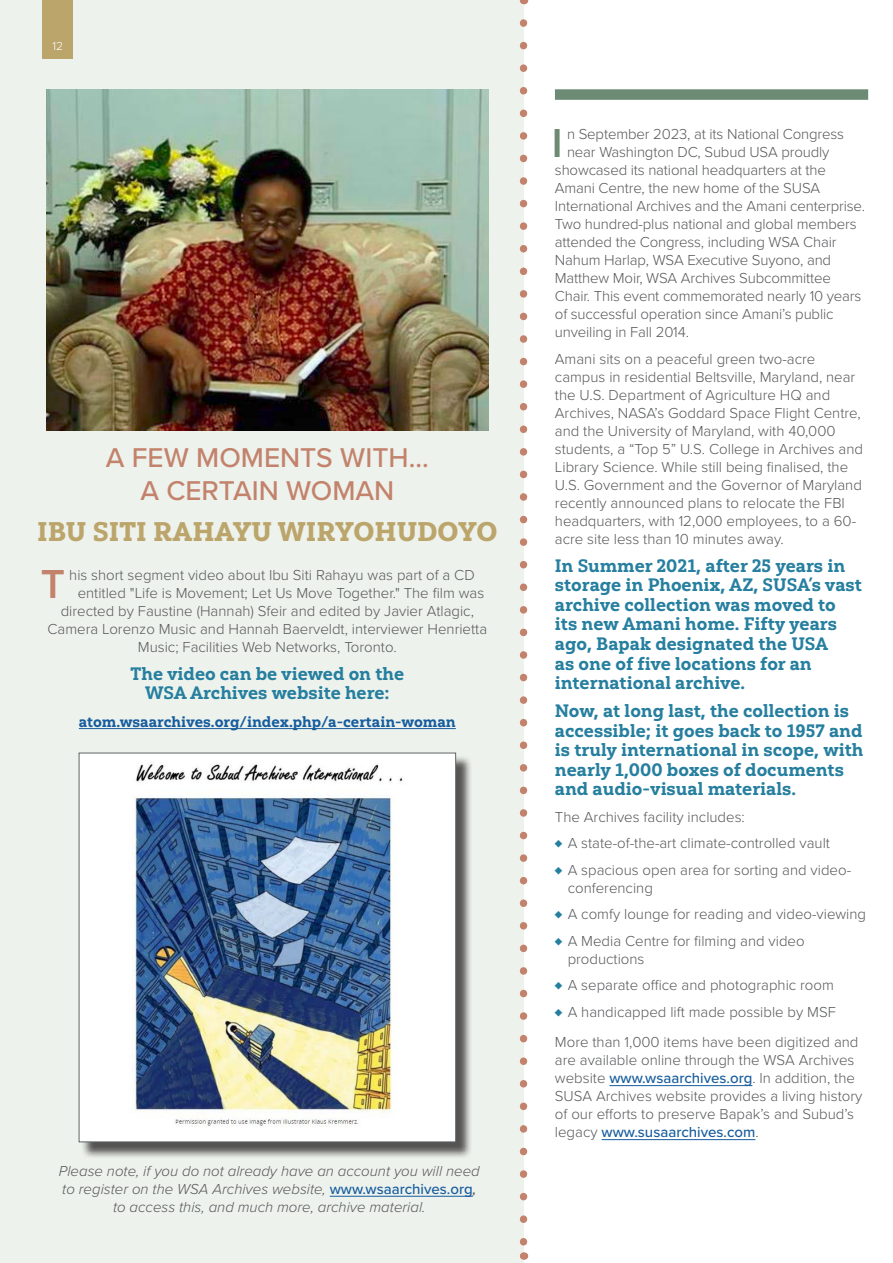
<style>
.page{position:relative;width:893px;height:1263px;background:#fff}
.page>*{position:absolute;margin:0;border:0;box-sizing:border-box;transform-origin:0 0}
.Drop_cap_text{font:600 42px "Proxima Nova";color:#6d8a75}
.Drop_cap_text-2{font:600 42px "Proxima Nova";color:#c3826c}
.t1{font:500 28.2px/33.8px "Proxima Nova";color:#c3826c;text-align:center}
.t2{font:27px "Yorkten Slab Nor Bla";color:#bba56b}
.Pull_out_text{font:18px/19.5px "Yorkten Slab Nor Ex B";color:#267f9f}
.Body_text{font:300 15px/18px "Proxima Nova";color:#57585a}
.Drop_cap_text-3{font:300 15px "Proxima Nova";letter-spacing:-.01em;color:#57585a}
.Body_text-2{font:italic 300 15px/18px "Proxima Nova";color:#57585a;text-align:center}
.Pull_out_text-2{font:15px "Yorkten Slab Nor Ex B";color:#175d9e}
.t3{font:300 12px "Proxima Nova";color:#fff}
.s1{font-weight:500;font-style:normal;color:#175d9e}
.s2{font-weight:500}
.s3{color:#267f9f}
.s4{font-weight:500;color:#175d9e}
</style>
<div class="page">
<div style="left:0;top:0;width:523px;height:1263px;background:#edf2ec"></div>
<hr style="left:609px;top:1085px;width:143px;height:1px;background:#175d9e">
<hr style="left:601px;top:1139px;width:154px;height:1px;background:#175d9e">
<svg style="left:520px;top:23px;width:7px;height:1222px"></svg>
<img style="left:46px;top:89px;width:442px;height:342px">
<hr style="left:79px;top:728px;width:377px;height:1px;background:#175d9e">
<div style="left:81px;top:755px;width:391px;height:404px;background:#231f20;opacity:.75"></div>
<img style="left:81px;top:755px;width:373px;height:385px">
<div style="left:79px;top:753px;width:377px;height:389px;border:1px solid #606466"></div>
<hr style="left:330px;top:1196px;width:143px;height:1px;background:#175d9e">
<div style="left:555px;top:89px;width:313px;height:11px;background:#6d8a75"></div>
<div style="left:43px;top:0;width:30px;height:58px;background:#bba56b"></div>
<p class="t3" style="left:52px;top:37px;width:12px">12</p>
<p class="t1" style="left:106px;top:439px;width:324px">A FEW MOMENTS WITH...<br>A CERTAIN WOMAN</p>
<p class="t2" style="left:37px;top:515px;width:462px">IBU SITI RAHAYU WIRYOHUDOYO</p>
<p class="Drop_cap_text-2" style="left:41px;top:552px;width:26px">T</p>
<p class="Drop_cap_text-3" style="left:69px;top:563px;width:407px">his short segment video about Ibu Siti Rahayu was part of a CD</p>
<p class="Drop_cap_text-3" style="left:78px;top:581px;width:408px">entitled "Life is Movement; Let Us Move Together." The film was</p>
<p class="Drop_cap_text-3" style="left:61px;top:599px;width:415px">directed by Faustine (Hannah) Sfeir and edited by Javier Atlagic,</p>
<p class="Drop_cap_text-3" style="left:48px;top:617px;width:441px">Camera Lorenzo Music and Hannah Baerveldt, interviewer Henrietta</p>
<p class="Drop_cap_text-3" style="left:138px;top:635px;width:260px">Music; Facilities Web Networks, Toronto.</p>
<p class="Pull_out_text" style="left:131px;top:663px;width:275px;text-align:center">The video can be viewed on the<br>WSA Archives website here:</p>
<p class="Pull_out_text-2" style="left:79px;top:712px;width:378px">atom.wsaarchives.org/index.php/a-certain-woman</p>
<p class="Body_text-2" style="left:59px;top:1161px;width:422px">Please note, if you do not already have an account you will need to register on the WSA Archives website, <span class="s1">www.wsaarchives.org</span><span class="s2">, </span>to access this, and much more, archive material.</p>
<p class="Drop_cap_text" style="left:552px;top:112px;width:12px">I</p>
<p class="Drop_cap_text-3" style="left:567px;top:123px;width:279px">n September 2023, at its National Congress</p>
<p class="Drop_cap_text-3" style="left:567px;top:141px;width:264px">near Washington DC, Subud USA proudly</p>
<p class="Drop_cap_text-3" style="left:555px;top:159px;width:273px">showcased its national headquarters at the</p>
<p class="Drop_cap_text-3" style="left:555px;top:177px;width:267px">Amani Centre, the new home of the SUSA</p>
<p class="Drop_cap_text-3" style="left:555px;top:195px;width:312px">International Archives and the Amani centerprise.</p>
<p class="Drop_cap_text-3" style="left:555px;top:213px;width:303px">Two hundred-plus national and global members</p>
<p class="Drop_cap_text-3" style="left:555px;top:231px;width:283px">attended the Congress, including WSA Chair</p>
<p class="Drop_cap_text-3" style="left:555px;top:249px;width:278px">Nahum Harlap, WSA Executive Suyono, and</p>
<p class="Drop_cap_text-3" style="left:555px;top:267px;width:278px">Matthew Moir, WSA Archives Subcommittee</p>
<p class="Drop_cap_text-3" style="left:555px;top:285px;width:308px">Chair. This event commemorated nearly 10 years</p>
<p class="Drop_cap_text-3" style="left:555px;top:303px;width:280px">of successful operation since Amani’s public</p>
<p class="Drop_cap_text-3" style="left:555px;top:321px;width:136px">unveiling in Fall 2014.</p>
<p class="Body_text" style="left:555px;top:349px;width:310px">Amani sits on a peaceful green two-acre campus in residential Beltsville, Maryland, near the U.S. Department of Agriculture HQ and Archives, NASA’s Goddard Space Flight Centre, and the University of Maryland, with 40,000 students, a “Top 5” U.S. College in Archives and Library Science. While still being finalised, the U.S. Government and the Governor of Maryland recently announced plans to relocate the FBI headquarters, with 12,000 employees, to a 60- acre site less than 10 minutes away.</p>
<p class="Pull_out_text" style="left:555px;top:556px;width:308px">In Summer 2021, after 25 years in storage in Phoenix, AZ, SUSA’s vast archive collection was moved to its new Amani home. Fifty years ago, Bapak designated the USA<br>as one of five locations for an international archive.</p>
<p class="Pull_out_text" style="left:555px;top:701px;width:310px">Now, at long last, the collection is accessible; it goes back to 1957 and is truly international in scope, with nearly 1,000 boxes of documents and audio-visual materials.</p>
<p class="Body_text" style="left:555px;top:807px;width:191px">The Archives facility includes:</p>
<p class="Body_text" style="left:555px;top:833px;width:277px"><span class="s3">♦</span> A state-of-the-art climate-controlled vault</p>
<p class="Body_text" style="left:568px;top:860px;width:285px;text-indent:-13px"><span class="s3">♦</span> A spacious open area for sorting and video&shy;conferencing</p>
<p class="Body_text" style="left:555px;top:904px;width:313px"><span class="s3">♦</span> A comfy lounge for reading and video-viewing</p>
<p class="Body_text" style="left:568px;top:931px;width:238px;text-indent:-13px"><span class="s3">♦</span> A Media Centre for filming and video productions</p>
<p class="Body_text" style="left:555px;top:975px;width:280px"><span class="s3">♦</span> A separate office and photographic room</p>
<p class="Body_text" style="left:555px;top:1002px;width:283px"><span class="s3">♦</span> A handicapped lift made possible by MSF</p>
<p class="Body_text" style="left:555px;top:1032px;width:309px">More than 1,000 items have been digitized and are available online through the WSA Archives website <span class="s4">www.wsaarchives.org</span>. In addition, the SUSA Archives website provides a living history of our efforts to preserve Bapak’s and Subud’s legacy <span class="s4">www.susaarchives.com</span>.</p>
</div>
